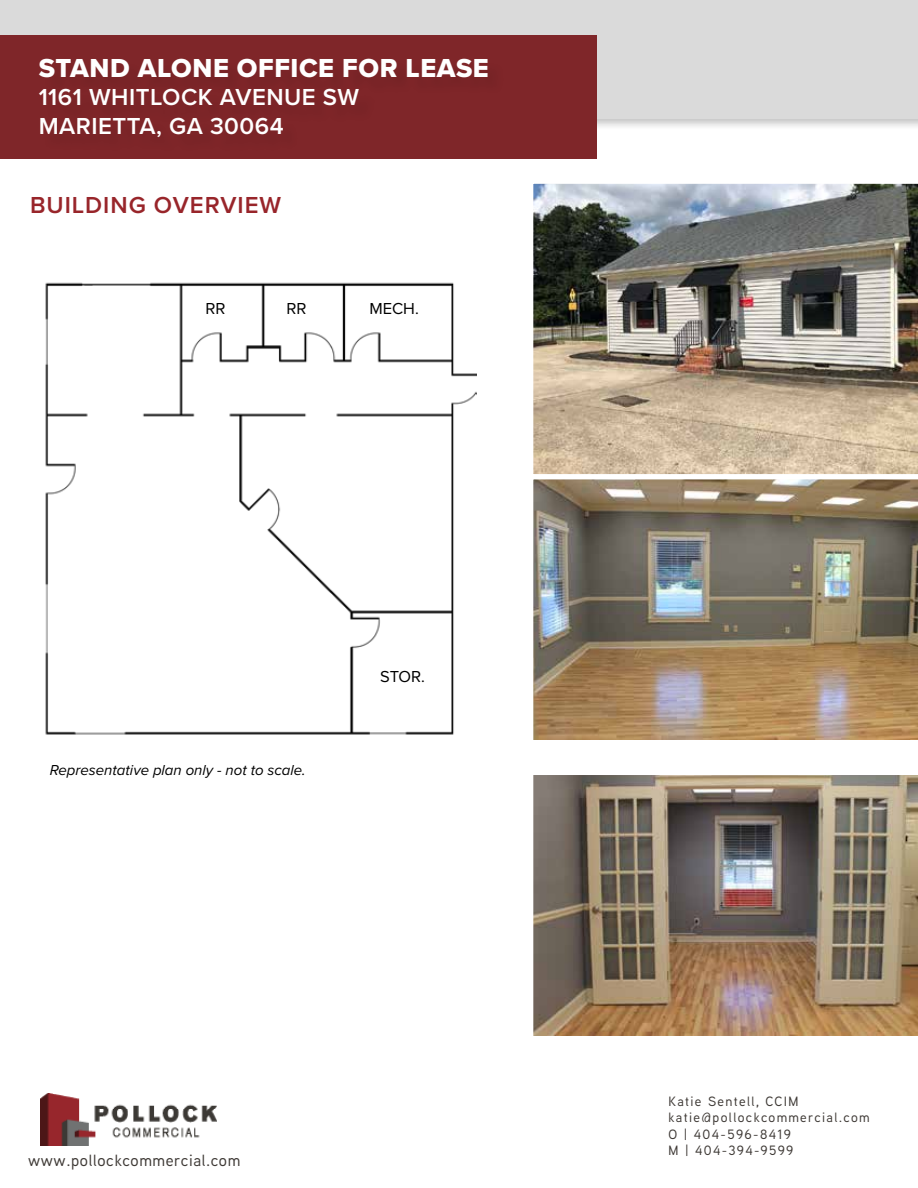
<style>
.page{position:relative;width:918px;height:1188px;background:#fff}
.page>*{position:absolute;margin:0;border:0;box-sizing:border-box;transform-origin:0 0}
.t1{font:27px "Proxima Nova Extrabld";letter-spacing:.02em;color:#fff}
.t2{font:600 24px/28.5px "Proxima Nova";letter-spacing:.02em;color:#fff}
.t3{font:600 24px "Proxima Nova";letter-spacing:.04em;color:#98252a}
.t4{font:16.5px "Proxima Nova";color:#000}
.t5{font:500 16.2px "Aaux Next";letter-spacing:.04em;color:#3e3935}
.t6{font:italic 15px "Proxima Nova";color:#000}
.t7{font:500 13.5px/16.5px "Aaux Next";letter-spacing:.1em;color:#3e3935}
</style>
<div class="page">
<div style="left:0;top:0;width:918px;height:131px;background:#000;opacity:.3"></div>
<div style="left:0;top:0;width:918px;height:119px;background:#dadada"></div>
<img style="left:40px;top:1093px;width:176px;height:52px">
<div style="left:0;top:35px;width:596px;height:124px;background:#7f2629"></div>
<img style="left:533px;top:183px;width:385px;height:291px">
<img style="left:533px;top:479px;width:385px;height:261px">
<img style="left:533px;top:775px;width:385px;height:261px">
<img style="left:45px;top:282px;width:432px;height:453px">
<h1 class="t1" style="left:39px;top:48px;width:452px">STAND ALONE OFFICE FOR LEASE</h1>
<h2 class="t2" style="left:39px;top:82px;width:322px">1161 WHITLOCK AVENUE SW<br>MARIETTA, GA 30064</h2>
<h2 class="t3" style="left:30px;top:187px;width:253px">BUILDING OVERVIEW</h2>
<p class="t4" style="left:205px;top:297px;width:22px">RR</p>
<p class="t4" style="left:286px;top:297px;width:22px">RR</p>
<p class="t4" style="left:369px;top:297px;width:51px">MECH.</p>
<p class="t6" style="left:50px;top:758px;width:258px">Representative plan only - not to scale.</p>
<p class="t4" style="left:380px;top:664px;width:46px">STOR.</p>
<p class="t5" style="left:28px;top:1149px;width:214px">www.pollockcommercial.com</p>
<p class="t7" style="left:669px;top:1092px;width:203px">Katie Sentell, CCIM katie@pollockcommercial.com<br>O | 404-596-8419<br>M | 404-394-9599</p>
</div>
